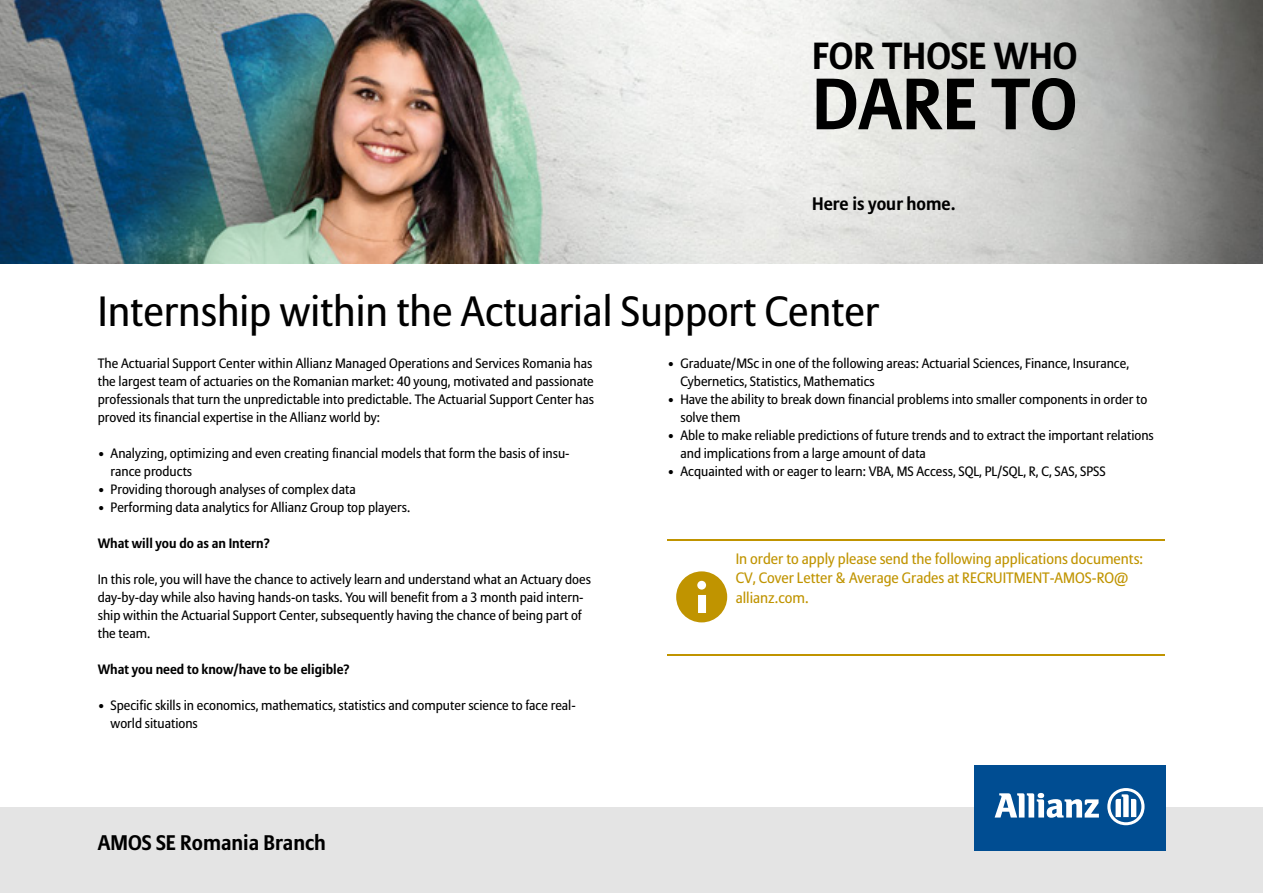
<style>
.page{position:relative;width:1263px;height:893px;background:#fff}
.page>*{position:absolute;margin:0;border:0;box-sizing:border-box;transform-origin:0 0}
.t1{font:700 72px "Allianz Sans";color:#000}
.t2{font:42px "Allianz Sans";color:#000}
.t3{font:700 37.5px "Allianz Sans";color:#000}
.t4{font:700 21px "Allianz Sans";color:#000}
.t5{font:700 18px "Allianz Sans";color:#000}
.t6{font:15px/19.5px "Allianz Sans";color:#c09400}
.t7{font:13.5px/18px "Allianz Sans";color:#000}
.t8{font:700 13.5px "Allianz Sans";color:#000}
</style>
<div class="page">
<img style="left:0;top:0;width:1263px;height:264px">
<div style="left:0;top:808px;width:1263px;height:85px;background:#e4e4e4"></div>
<div style="left:974px;top:765px;width:191px;height:85px;background:#004d92"></div>
<svg style="left:995px;top:793px;width:104px;height:25px"></svg>
<svg style="left:1107px;top:788px;width:37px;height:37px"></svg>
<hr style="left:668px;top:539px;width:497px;height:2px;background:#c09400">
<hr style="left:668px;top:654px;width:497px;height:2px;background:#c09400">
<div style="left:676px;top:571px;width:51px;height:51px;background:#c09400;border-radius:50%"></div>
<svg style="left:697px;top:581px;width:9px;height:32px"></svg>
<h3 class="t3" style="left:812px;top:32px;width:267px">FOR THOSE WHO</h3>
<h1 class="t1" style="left:812px;top:58px;width:266px">DARE TO</h1>
<h3 class="t5" style="left:812px;top:192px;width:145px">Here is your home.</h3>
<h2 class="t2" style="left:98px;top:286px;width:783px">Internship within the Actuarial Support Center</h2>
<p class="t7" style="left:98px;top:354px;width:498px">The Actuarial Support Center within Allianz Managed Operations and Services Romania has the largest team of actuaries on the Romanian market: 40 young, motivated and passionate professionals that turn the unpredictable into predictable. The Actuarial Support Center has proved its financial expertise in the Allianz world by:</p>
<p class="t7" style="left:111px;top:444px;width:461px;text-indent:-13px">• Analyzing, optimizing and even creating financial models that form the basis of insu&shy;rance products</p>
<p class="t7" style="left:98px;top:480px;width:259px">• Providing thorough analyses of complex data</p>
<p class="t7" style="left:98px;top:498px;width:314px">• Performing data analytics for Allianz Group top players.</p>
<p class="t8" style="left:98px;top:534px;width:174px">What will you do as an Intern?</p>
<p class="t7" style="left:98px;top:570px;width:495px">In this role, you will have the chance to actively learn and understand what an Actuary does day-by-day while also having hands-on tasks. You will benefit from a 3 month paid intern&shy;ship within the Actuarial Support Center, subsequently having the chance of being part of the team.</p>
<p class="t8" style="left:98px;top:660px;width:254px">What you need to know/have to be eligible?</p>
<p class="t7" style="left:111px;top:696px;width:467px;text-indent:-13px">• Specific skills in economics, mathematics, statistics and computer science to face real&shy;world situations</p>
<p class="t7" style="left:680px;top:354px;width:450px;text-indent:-13px">• Graduate/MSc in one of the following areas: Actuarial Sciences, Finance, Insurance,<br>Cybernetics, Statistics, Mathematics</p>
<p class="t7" style="left:680px;top:390px;width:468px;text-indent:-13px">• Have the ability to break down financial problems into smaller components in order to solve them</p>
<p class="t7" style="left:680px;top:426px;width:475px;text-indent:-13px">• Able to make reliable predictions of future trends and to extract the important relations and implications from a large amount of data</p>
<p class="t7" style="left:668px;top:462px;width:440px">• Acquainted with or eager to learn: VBA, MS Access, SQL, PL/SQL, R, C, SAS, SPSS</p>
<p class="t6" style="left:736px;top:549px;width:409px">In order to apply please send the following applications documents:<br>CV, Cover Letter &amp; Average Grades at RECRUITMENT-AMOS-RO@ allianz.com.</p>
<h3 class="t4" style="left:98px;top:830px;width:230px">AMOS SE Romania Branch</h3>
</div>
